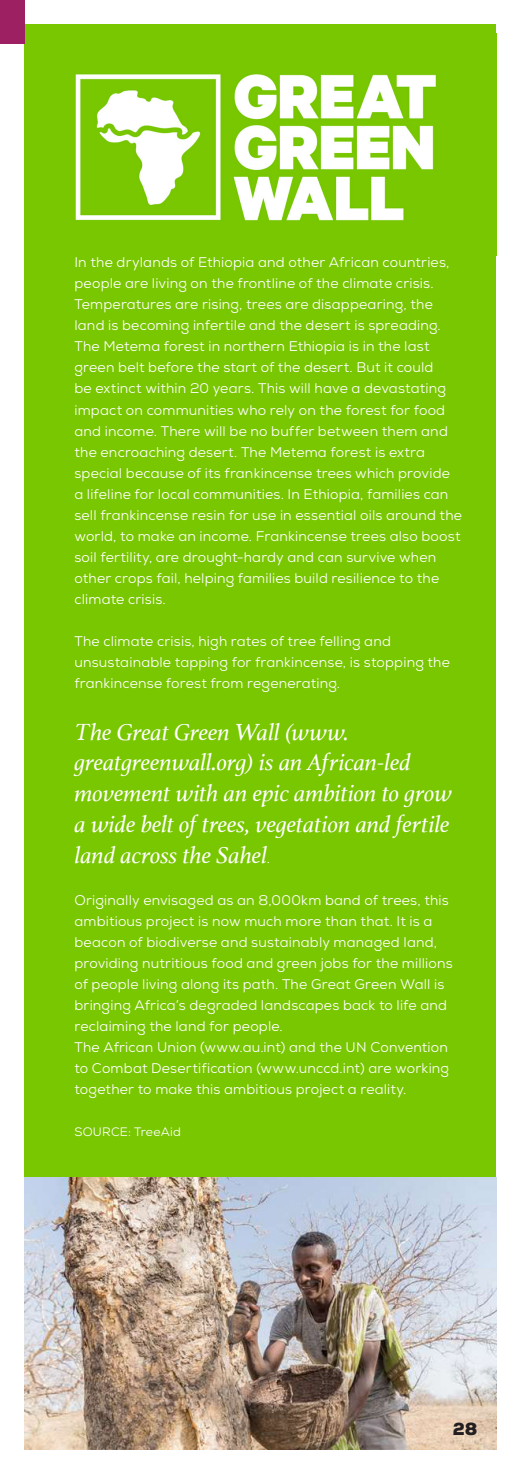
<style>
.page{position:relative;width:521px;height:1474px;background:#fff}
.page>*{position:absolute;margin:0;border:0;box-sizing:border-box;transform-origin:0 0}
.t1{font:italic 24.5px/30.8px "Athelas";letter-spacing:-.01em;color:#fff}
.t2{font:900 17.5px "Nexa";color:#231f20}
.t3{font:14px/21px "Nexa";letter-spacing:.015em;color:#fff}
.t4{font:12.25px "Nexa";letter-spacing:.015em;color:#fff}
.s1{font-family:"Nexa";font-style:normal;font-size:14px}
</style>
<div class="page">
<div style="left:25px;top:25px;width:471px;height:1424px;background:#78c700"></div>
<img style="left:75px;top:74px;width:361px;height:147px">
<img style="left:25px;top:1177px;width:471px;height:272px">
<div style="left:0;top:0;width:25px;height:43px;background:#9d2063"></div>
<p class="t3" style="left:74px;top:252px;width:389px">In the drylands of Ethiopia and other African countries, people are living on the frontline of the climate crisis.<br>Temperatures are rising, trees are disappearing, the land is becoming infertile and the desert is spreading.<br>The Metema forest in northern Ethiopia is in the last green belt before the start of the desert. But it could<br>be extinct within 20 years. This will have a devastating impact on communities who rely on the forest for food and income. There will be no buffer between them and the encroaching desert. The Metema forest is extra special because of its frankincense trees which provide a lifeline for local communities. In Ethiopia, families can sell frankincense resin for use in essential oils around the world, to make an income. Frankincense trees also boost soil fertility, are drought-hardy and can survive when other crops fail, helping families build resilience to the climate crisis.</p>
<p class="t3" style="left:74px;top:630px;width:377px">The climate crisis, high rates of tree felling and unsustainable tapping for frankincense, is stopping the frankincense forest from regenerating.</p>
<p class="t1" style="left:74px;top:715px;width:379px">The Great Green Wall (www. greatgreenwall.org) is an African-led movement with an epic ambition to grow a wide belt of trees, vegetation and fertile land across the Sahel<span class="s1">.</span></p>
<p class="t3" style="left:74px;top:889px;width:380px">Originally envisaged as an 8,000km band of trees, this ambitious project is now much more than that. It is a beacon of biodiverse and sustainably managed land, providing nutritious food and green jobs for the millions of people living along its path. The Great Green Wall is bringing Africa’s degraded landscapes back to life and reclaiming the land for people.</p>
<p class="t3" style="left:74px;top:1036px;width:376px;text-align:justify">The African Union (www.au.int) and the UN Convention to Combat Desertification (www.unccd.int) are working together to make this ambitious project a reality.</p>
<p class="t4" style="left:74px;top:1124px;width:108px">SOURCE: TreeAid</p>
<p class="t2" style="left:453px;top:1417px;width:26px">28</p>
</div>
